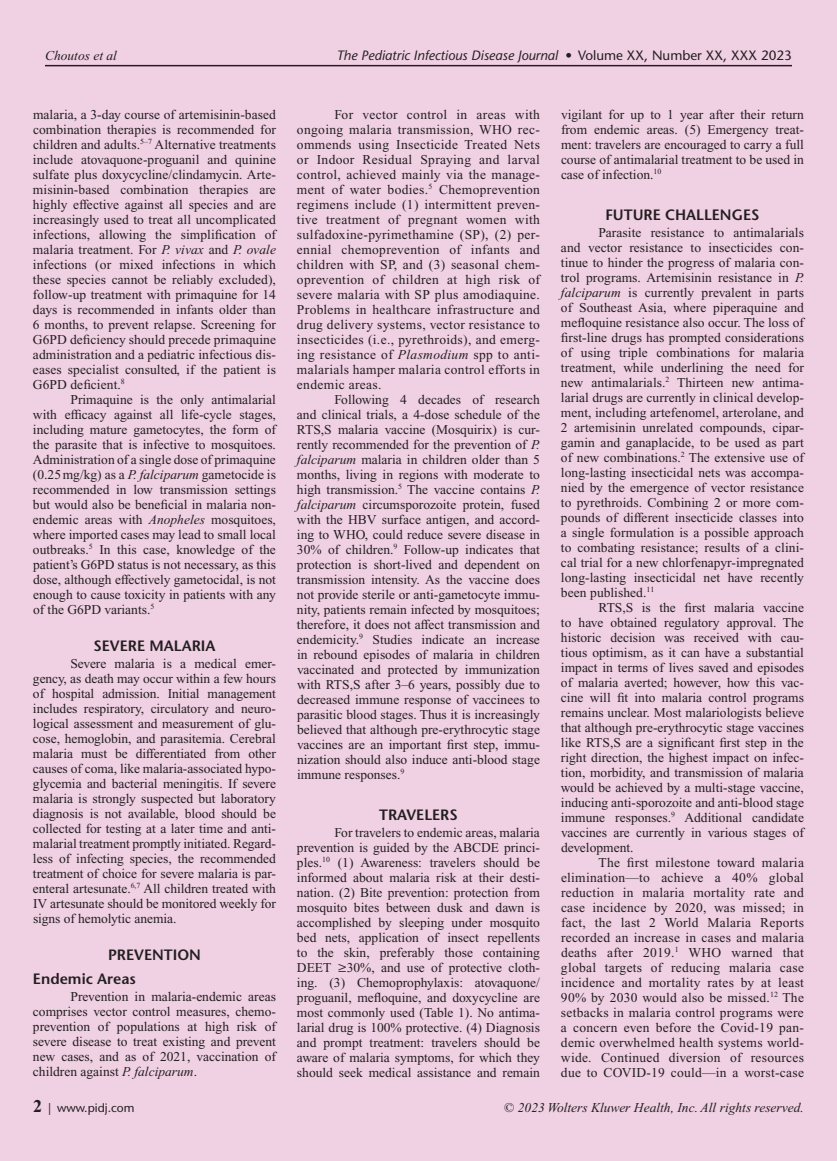
<style>
.page{position:relative;width:837px;height:1161px;background:#f0d0e3}
.page>*{position:absolute;margin:0;border:0;box-sizing:border-box;transform-origin:0 0}
.t1{font:600 15px/24px "Stone Sans Std";color:#231f20}
.t2{font:13.5px/15px "Times New Roman PS Std";color:#231f20;text-align:justify}
.t3{font:italic 500 13.5px "Stone Sans Std";color:#231f20}
.t4{font:italic 13.5px "Times New Roman PS Std";color:#231f20}
.t5{font:500 12px "Stone Sans Std";color:#231f20}
.s1{font-style:normal}
.s2{font-style:italic}
.s3{font-family:"Times New Roman PS Std";font-weight:700;font-size:18px}
</style>
<div class="page">
<hr style="left:45px;top:65px;width:747px;height:1px;background:#231f20">
<p class="t4" style="left:45px;top:49px;width:74px">Choutos et al</p>
<p class="t3" style="left:336px;top:48px;width:457px">The Pediatric Infectious Disease Journal • <span class="s1">Volume XX, Number XX, XXX 2023</span></p>
<p class="t2" style="left:33px;top:107px;width:245px">malaria, a 3-day course of artemisinin-based combination therapies is recommended for children and adults.<sup>5–7</sup> Alternative treatments include atovaquone-proguanil and quinine sulfate plus doxycycline/clindamycin. Arte&shy;misinin-based combination therapies are highly effective against all species and are increasingly used to treat all uncomplicated infections, allowing the simplification of malaria treatment. For <span class="s2">P. vivax</span> and <span class="s2">P. ovale </span>infections (or mixed infections in which these species cannot be reliably excluded), follow-up treatment with primaquine for 14 days is recommended in infants older than 6 months, to prevent relapse. Screening for G6PD deficiency should precede primaquine administration and a pediatric infectious dis&shy;eases specialist consulted, if the patient is G6PD deficient.<sup>8</sup></p>
<p class="t2" style="left:33px;top:392px;width:245px;text-indent:38px">Primaquine is the only antimalarial with efficacy against all life-cycle stages, including mature gametocytes, the form of the parasite that is infective to mosquitoes.<br>Administration of a single dose of primaquine (0.25mg/kg) as a <span class="s2">P. falciparum</span> gametocide is recommended in low transmission settings but would also be beneficial in malaria non&shy;endemic areas with <span class="s2">Anopheles</span> mosquitoes, where imported cases may lead to small local outbreaks.<sup>5</sup> In this case, knowledge of the patient’s G6PD status is not necessary, as this dose, although effectively gametocidal, is not enough to cause toxicity in patients with any of the G6PD variants.<sup>5</sup></p>
<p class="t1" style="left:93px;top:634px;width:124px">SEVERE MALARIA</p>
<p class="t2" style="left:33px;top:656px;width:245px;text-indent:38px">Severe malaria is a medical emer&shy;gency, as death may occur within a few hours of hospital admission. Initial management includes respiratory, circulatory and neuro&shy;logical assessment and measurement of glu&shy;cose, hemoglobin, and parasitemia. Cerebral malaria must be differentiated from other causes of coma, like malaria-associated hypo&shy;glycemia and bacterial meningitis. If severe malaria is strongly suspected but laboratory diagnosis is not available, blood should be collected for testing at a later time and anti&shy;malarial treatment promptly initiated. Regard&shy;less of infecting species, the recommended treatment of choice for severe malaria is par&shy;enteral artesunate.<sup>6,7</sup> All children treated with IV artesunate should be monitored weekly for signs of hemolytic anemia.</p>
<p class="t1" style="left:33px;top:943px;width:170px;text-indent:75px">PREVENTION<br>Endemic Areas</p>
<p class="t2" style="left:33px;top:989px;width:245px;text-indent:38px">Prevention in malaria-endemic areas comprises vector control measures, chemo&shy;prevention of populations at high risk of severe disease to treat existing and prevent new cases, and as of 2021, vaccination of children against <span class="s2">P. falciparum</span>.</p>
<p class="t2" style="left:297px;top:107px;width:245px;text-indent:38px">For vector control in areas with ongoing malaria transmission, WHO rec&shy;ommends using Insecticide Treated Nets or Indoor Residual Spraying and larval control, achieved mainly via the manage&shy;ment of water bodies.<sup>5</sup> Chemoprevention regimens include (1) intermittent preven&shy;tive treatment of pregnant women with sulfadoxine-pyrimethamine (SP), (2) per&shy;ennial chemoprevention of infants and children with SP, and (3) seasonal chem&shy;oprevention of children at high risk of severe malaria with SP plus amodiaquine.<br>Problems in healthcare infrastructure and drug delivery systems, vector resistance to insecticides (i.e., pyrethroids), and emerg&shy;ing resistance of <span class="s2">Plasmodium</span> spp to anti&shy;malarials hamper malaria control efforts in endemic areas.</p>
<p class="t2" style="left:297px;top:392px;width:245px;text-indent:38px">Following 4 decades of research and clinical trials, a 4-dose schedule of the RTS,S malaria vaccine (Mosquirix) is cur&shy;rently recommended for the prevention of <span class="s2">P. falciparum</span> malaria in children older than 5 months, living in regions with moderate to high transmission.<sup>5</sup> The vaccine contains <span class="s2">P. falciparum</span> circumsporozoite protein, fused with the HBV surface antigen, and accord&shy;ing to WHO, could reduce severe disease in 30% of children.<sup>9</sup> Follow-up indicates that protection is short-lived and dependent on transmission intensity. As the vaccine does not provide sterile or anti-gametocyte immu&shy;nity, patients remain infected by mosquitoes; therefore, it does not affect transmission and endemicity.<sup>9</sup> Studies indicate an increase in rebound episodes of malaria in children vaccinated and protected by immunization with RTS,S after 3–6 years, possibly due to decreased immune response of vaccinees to parasitic blood stages. Thus it is increasingly believed that although pre-erythrocytic stage vaccines are an important first step, immu&shy;nization should also induce anti-blood stage immune responses.<sup>9</sup></p>
<p class="t1" style="left:379px;top:803px;width:80px">TRAVELERS</p>
<p class="t2" style="left:297px;top:825px;width:245px;text-indent:38px">For travelers to endemic areas, malaria prevention is guided by the ABCDE princi&shy;ples.<sup>10</sup> (1) Awareness: travelers should be informed about malaria risk at their desti&shy;nation. (2) Bite prevention: protection from mosquito bites between dusk and dawn is accomplished by sleeping under mosquito bed nets, application of insect repellents to the skin, preferably those containing DEET ≥30%, and use of protective cloth&shy;ing. (3) Chemoprophylaxis: atovaquone/ proguanil, mefloquine, and doxycycline are most commonly used (Table 1). No antima&shy;larial drug is 100% protective. (4) Diagnosis and prompt treatment: travelers should be aware of malaria symptoms, for which they should seek medical assistance and remain</p>
<p class="t2" style="left:561px;top:107px;width:245px">vigilant for up to 1 year after their return from endemic areas. (5) Emergency treat&shy;ment: travelers are encouraged to carry a full course of antimalarial treatment to be used in case of infection.<sup>10</sup></p>
<p class="t1" style="left:605px;top:203px;width:156px">FUTURE CHALLENGES</p>
<p class="t2" style="left:561px;top:225px;width:245px;text-indent:38px">Parasite resistance to antimalarials and vector resistance to insecticides con&shy;tinue to hinder the progress of malaria con&shy;trol programs. Artemisinin resistance in <span class="s2">P. falciparum</span> is currently prevalent in parts of Southeast Asia, where piperaquine and mefloquine resistance also occur. The loss of first-line drugs has prompted considerations of using triple combinations for malaria treatment, while underlining the need for new antimalarials.<sup>2</sup> Thirteen new antima&shy;larial drugs are currently in clinical develop&shy;ment, including artefenomel, arterolane, and 2 artemisinin unrelated compounds, cipar&shy;gamin and ganaplacide, to be used as part of new combinations.<sup>2</sup> The extensive use of long-lasting insecticidal nets was accompa&shy;nied by the emergence of vector resistance to pyrethroids. Combining 2 or more com&shy;pounds of different insecticide classes into a single formulation is a possible approach to combating resistance; results of a clini&shy;cal trial for a new chlorfenapyr-impregnated long-lasting insecticidal net have recently been published.<sup>11</sup></p>
<p class="t2" style="left:561px;top:600px;width:245px;text-indent:38px">RTS,S is the first malaria vaccine to have obtained regulatory approval. The historic decision was received with cau&shy;tious optimism, as it can have a substantial impact in terms of lives saved and episodes of malaria averted; however, how this vac&shy;cine will fit into malaria control programs remains unclear. Most malariologists believe that although pre-erythrocytic stage vaccines like RTS,S are a significant first step in the right direction, the highest impact on infec&shy;tion, morbidity, and transmission of malaria would be achieved by a multi-stage vaccine, inducing anti-sporozoite and anti-blood stage immune responses.<sup>9</sup> Additional candidate vaccines are currently in various stages of development.</p>
<p class="t2" style="left:561px;top:855px;width:245px;text-indent:38px">The first milestone toward malaria elimination—to achieve a 40% global reduction in malaria mortality rate and case incidence by 2020, was missed; in fact, the last 2 World Malaria Reports recorded an increase in cases and malaria deaths after 2019.<sup>1</sup> WHO warned that global targets of reducing malaria case incidence and mortality rates by at least 90% by 2030 would also be missed.<sup>12</sup> The setbacks in malaria control programs were a concern even before the Covid-19 pan&shy;demic overwhelmed health systems world&shy;wide. Continued diversion of resources due to COVID-19 could—in a worst-case</p>
<p class="t5" style="left:33px;top:1101px;width:103px"><span class="s3">2</span> | www.pidj.com</p>
<p class="t4" style="left:504px;top:1100px;width:302px">© 2023 Wolters Kluwer Health, Inc. All rights reserved.</p>
</div>
